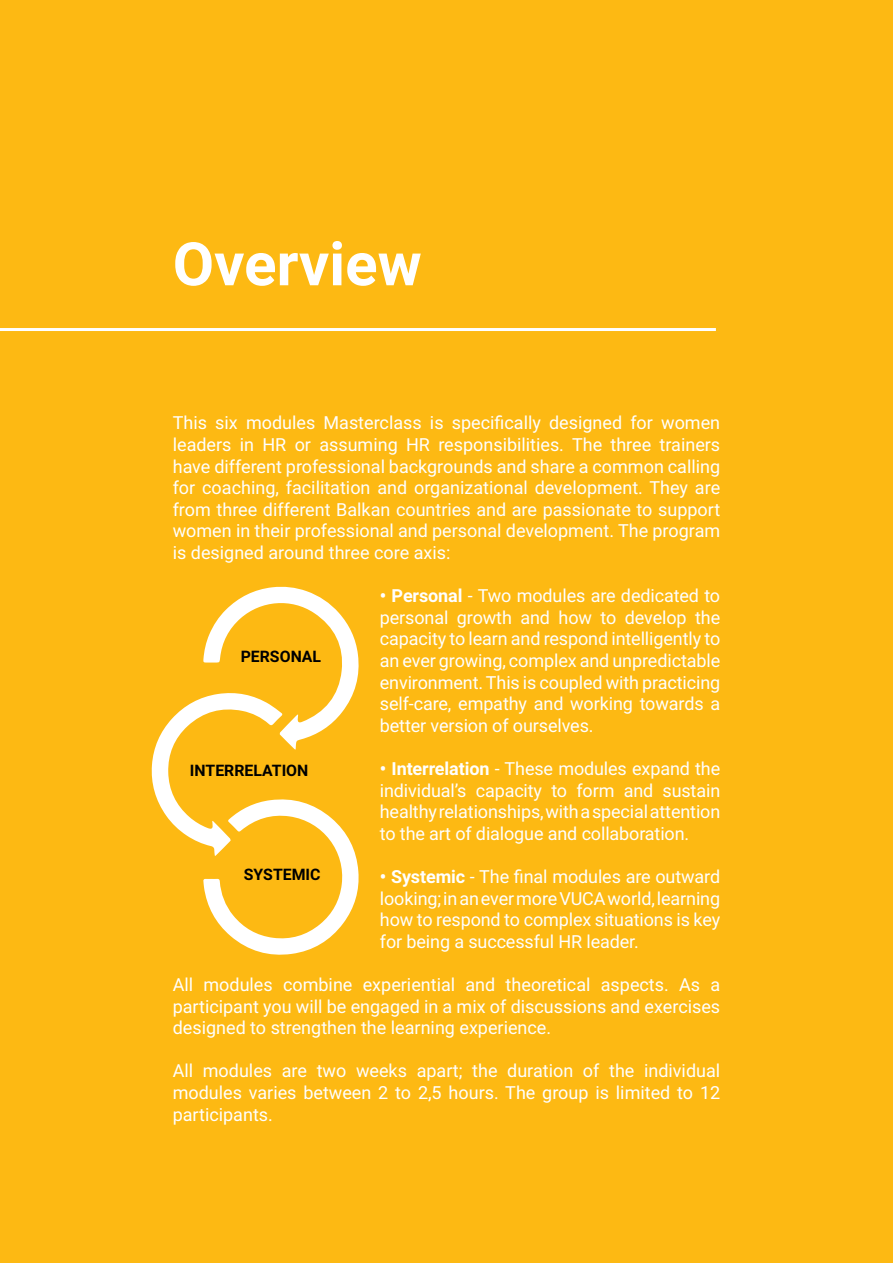
<style>
.page{position:relative;width:893px;height:1263px;background:#fdb913}
.page>*{position:absolute;margin:0;border:0;box-sizing:border-box;transform-origin:0 0}
.t1{font:700 60px "Roboto";color:#fff}
.t2{font:18px/21.6px "Roboto";letter-spacing:-.005em;color:#fff;text-align:justify}
.t3{font:700 15.9px "Roboto";color:#000}
.s1{font-weight:700}
</style>
<div class="page">
<hr style="left:0;top:328px;width:716px;height:3px;background:#fff">
<svg style="left:151px;top:586px;width:208px;height:369px"></svg>
<h1 class="t1" style="left:173px;top:222px;width:250px">Overview</h1>
<p class="t2" style="left:173px;top:411px;width:549px">This six modules Masterclass is specifically designed for women leaders in HR or assuming HR responsibilities. The three trainers have different professional backgrounds and share a common calling for coaching, facilitation and organizational development. They are from three different Balkan countries and are passionate to support women in their professional and personal development. The program is designed around three core axis:</p>
<p class="t2" style="left:380px;top:584px;width:342px"><span class="s1">• Personal</span> - Two modules are dedicated to personal growth and how to develop the capacity to learn and respond intelligently to an ever growing, complex and unpredictable environment. This is coupled with practicing self-care, empathy and working towards a better version of ourselves.</p>
<p class="t2" style="left:380px;top:757px;width:342px"><span class="s1">• Interrelation</span> - These modules expand the individual’s capacity to form and sustain healthy relationships, with a special attention to the art of dialogue and collaboration.</p>
<p class="t2" style="left:380px;top:865px;width:342px"><span class="s1">• Systemic</span> - The final modules are outward looking; in an ever more VUCA world, learning how to respond to complex situations is key for being a successful HR leader.</p>
<p class="t2" style="left:173px;top:973px;width:549px">All modules combine experiential and theoretical aspects. As a participant you will be engaged in a mix of discussions and exercises designed to strengthen the learning experience.</p>
<p class="t2" style="left:173px;top:1059px;width:549px">All modules are two weeks apart; the duration of the individual modules varies between 2 to 2,5 hours. The group is limited to 12 participants.</p>
<p class="t3" style="left:241px;top:645px;width:82px">PERSONAL</p>
<p class="t3" style="left:190px;top:759px;width:120px">INTERRELATION</p>
<p class="t3" style="left:244px;top:863px;width:78px">SYSTEMIC</p>
</div>
